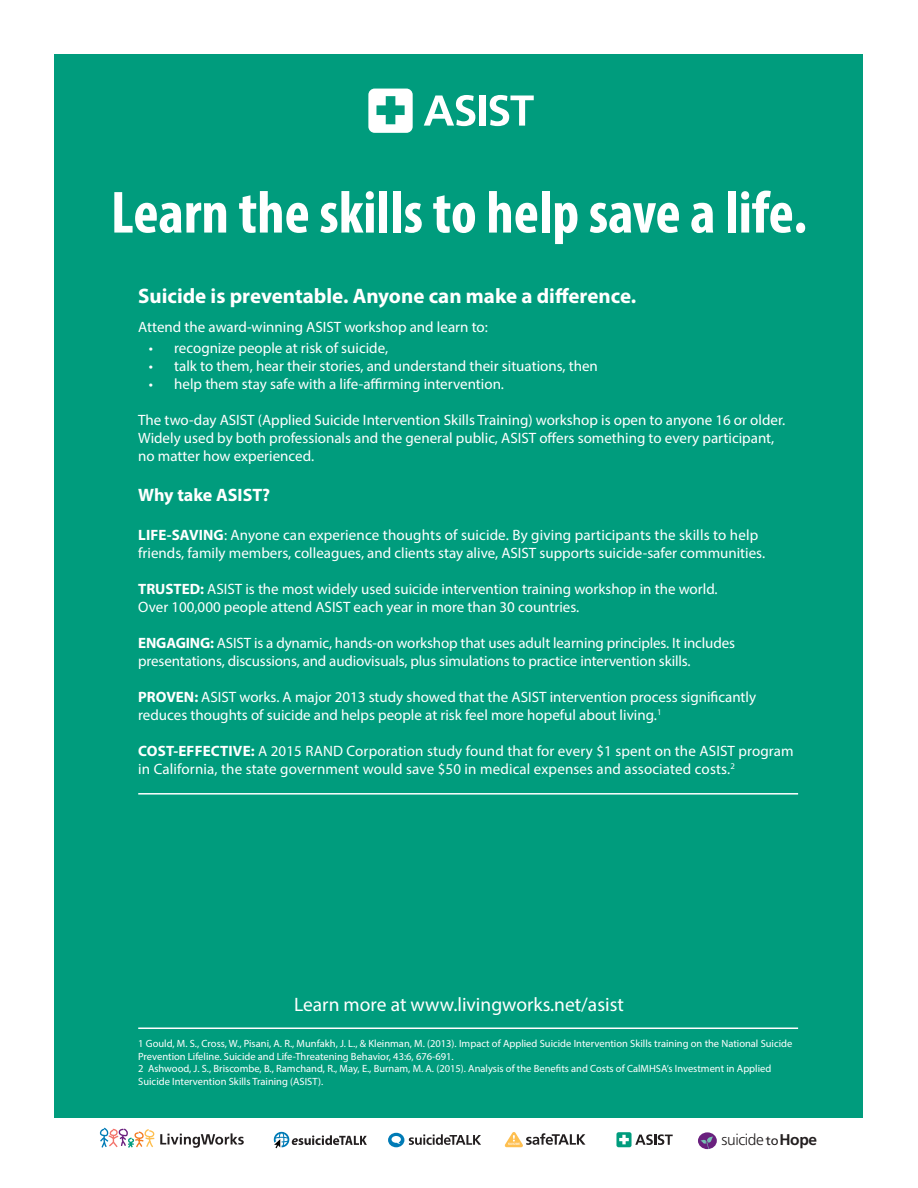
<style>
.page{position:relative;width:918px;height:1188px;background:#fff}
.page>*{position:absolute;margin:0;border:0;box-sizing:border-box;transform-origin:0 0}
.t1{font:700 condensed 60px "Myriad Pro";color:#fff}
.t2{font:700 21px "Myriad Pro";color:#fff}
.t3{font:19.5px "Myriad Pro";color:#fff}
.t4{font:700 18px "Myriad Pro";color:#fff}
.t5{font:300 15.6px "Frutiger LT";letter-spacing:-.025em;color:#231f20}
.t6{font:15px/18px "Myriad Pro";color:#fff}
.t7{font:10.5px/12.6px "Myriad Pro";color:#fff}
.s1{font-weight:700}
.s2{font-weight:400;font-size:12.9px}
</style>
<div class="page">
<svg style="left:160px;top:1133px;width:84px;height:15px"></svg>
<svg style="left:100px;top:1128px;width:54px;height:20px"></svg>
<svg style="left:616px;top:1132px;width:57px;height:15px"></svg>
<svg style="left:505px;top:1132px;width:80px;height:15px"></svg>
<svg style="left:274px;top:1132px;width:93px;height:16px"></svg>
<svg style="left:388px;top:1133px;width:93px;height:14px"></svg>
<svg style="left:698px;top:1132px;width:19px;height:17px"></svg>
<svg style="left:700px;top:1137px;width:13px;height:12px"></svg>
<div style="left:55px;top:55px;width:808px;height:1063px;background:#009c7d"></div>
<svg style="left:424px;top:95px;width:51px;height:31px"></svg>
<div style="left:479px;top:96px;width:6px;height:30px;background:#fff"></div>
<svg style="left:490px;top:95px;width:44px;height:31px"></svg>
<svg style="left:368px;top:89px;width:45px;height:44px"></svg>
<hr style="left:138px;top:1028px;width:660px;height:1px;background:#fff">
<hr style="left:138px;top:793px;width:660px;height:2px;background:#fff">
<h1 class="t1" style="left:111px;top:175px;width:698px">Learn the skills to help save a life.</h1>
<h2 class="t2" style="left:138px;top:282px;width:500px">Suicide is preventable. Anyone can make a difference.</h2>
<p class="t6" style="left:138px;top:318px;width:351px">Attend the award-winning ASIST workshop and learn to:</p>
<p class="t6" style="left:149px;top:339px;width:241px">• recognize people at risk of suicide,</p>
<p class="t6" style="left:149px;top:357px;width:451px">• talk to them, hear their stories, and understand their situations, then</p>
<p class="t6" style="left:149px;top:375px;width:357px">• help them stay safe with a life-affirming intervention.</p>
<p class="t6" style="left:138px;top:411px;width:649px">The two-day ASIST (Applied Suicide Intervention Skills Training) workshop is open to anyone 16 or older.<br>Widely used by both professionals and the general public, ASIST offers something to every participant, no matter how experienced.</p>
<p class="t4" style="left:138px;top:483px;width:134px">Why take ASIST?</p>
<p class="t6" style="left:138px;top:526px;width:628px"><span class="s1">LIFE-SAVING</span>: Anyone can experience thoughts of suicide. By giving participants the skills to help friends, family members, colleagues, and clients stay alive, ASIST supports suicide-safer communities.</p>
<p class="t6" style="left:138px;top:580px;width:581px"><span class="s1">TRUSTED:</span> ASIST is the most widely used suicide intervention training workshop in the world.<br>Over 100,000 people attend ASIST each year in more than 30 countries.</p>
<p class="t6" style="left:138px;top:634px;width:598px"><span class="s1">ENGAGING:</span> ASIST is a dynamic, hands-on workshop that uses adult learning principles. It includes presentations, discussions, and audiovisuals, plus simulations to practice intervention skills.</p>
<p class="t6" style="left:138px;top:688px;width:619px"><span class="s1">PROVEN:</span> ASIST works. A major 2013 study showed that the ASIST intervention process significantly reduces thoughts of suicide and helps people at risk feel more hopeful about living.<sup>1</sup></p>
<p class="t6" style="left:138px;top:742px;width:657px"><span class="s1">COST-EFFECTIVE:</span> A 2015 RAND Corporation study found that for every $1 spent on the ASIST program in California, the state government would save $50 in medical expenses and associated costs.<sup>2</sup></p>
<h3 class="t3" style="left:294px;top:993px;width:331px">Learn more at www.livingworks.net/asist</h3>
<p class="t7" style="left:138px;top:1037px;width:656px">1 Gould, M. S., Cross, W., Pisani, A. R., Munfakh, J. L., &amp; Kleinman, M. (2013). Impact of Applied Suicide Intervention Skills training on the National Suicide Prevention Lifeline. Suicide and Life-Threatening Behavior, 43:6, 676-691.<br>2 Ashwood, J. S., Briscombe, B., Ramchand, R., May, E., Burnam, M. A. (2015). Analysis of the Benefits and Costs of CalMHSA’s Investment in Applied Suicide Intervention Skills Training (ASIST).</p>
<p class="t5" style="left:721px;top:1131px;width:97px">suicide <span class="s2">to</span><span class="s1">Hope</span></p>
</div>
